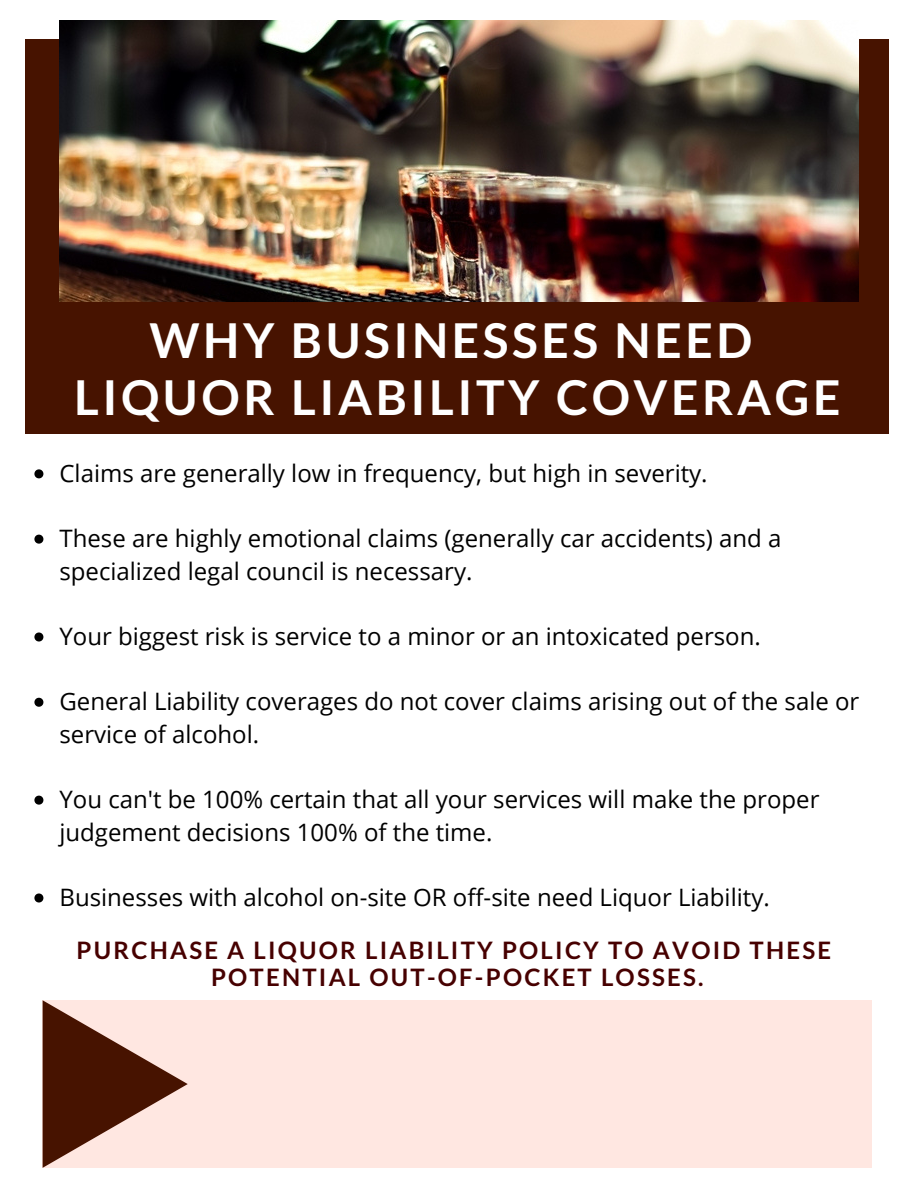
<style>
.page{position:relative;width:918px;height:1188px;background:#fff}
.page>*{position:absolute;margin:0;border:0;box-sizing:border-box;transform-origin:0 0}
.t1{font:700 48px/56.6px "Lato";letter-spacing:.075em;color:#fff;text-align:center}
.t2{font:24px/32.7px "Open Sans";color:#000}
.t3{font:700 24px/26.5px "Lato";letter-spacing:.095em;color:#470000;text-align:center}
</style>
<div class="page">
<div style="left:43px;top:1000px;width:829px;height:168px;background:#ffe7e1"></div>
<div style="left:25px;top:39px;width:864px;height:394px;background:#471300"></div>
<svg style="left:34px;top:469px;width:9px;height:9px"></svg>
<svg style="left:34px;top:535px;width:9px;height:9px"></svg>
<svg style="left:34px;top:633px;width:9px;height:9px"></svg>
<svg style="left:34px;top:698px;width:9px;height:9px"></svg>
<svg style="left:34px;top:796px;width:9px;height:9px"></svg>
<svg style="left:34px;top:894px;width:9px;height:9px"></svg>
<svg style="left:43px;top:1000px;width:145px;height:168px"></svg>
<img style="left:60px;top:20px;width:798px;height:282px">
<h1 class="t1" style="left:74px;top:311px;width:768px">WHY BUSINESSES NEED<br>LIQUOR LIABILITY COVERAGE</h1>
<p class="t2" style="left:59px;top:456px;width:650px">Claims are generally low in frequency, but high in severity.</p>
<p class="t2" style="left:59px;top:521px;width:724px">These are highly emotional claims (generally car accidents) and a specialized legal council is necessary.</p>
<p class="t2" style="left:59px;top:619px;width:703px">Your biggest risk is service to a minor or an intoxicated person.</p>
<p class="t2" style="left:59px;top:684px;width:801px">General Liability coverages do not cover claims arising out of the sale or service of alcohol.</p>
<p class="t2" style="left:59px;top:782px;width:762px">You can't be 100% certain that all your services will make the proper judgement decisions 100% of the time.</p>
<p class="t2" style="left:59px;top:880px;width:712px">Businesses with alcohol on-site OR off-site need Liquor Liability.</p>
<p class="t3" style="left:77px;top:937px;width:756px">PURCHASE A LIQUOR LIABILITY POLICY TO AVOID THESE<br>POTENTIAL OUT-OF-POCKET LOSSES.</p>
</div>
